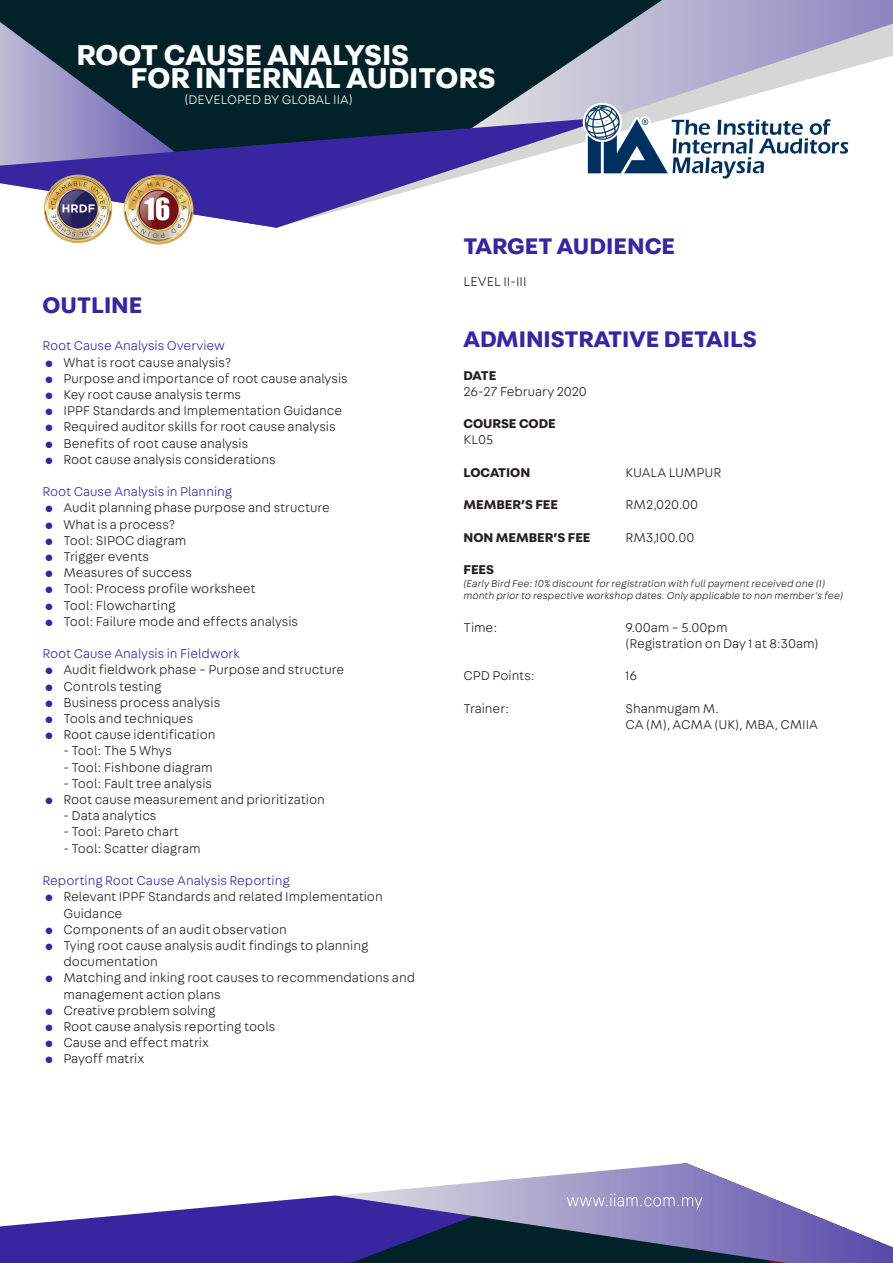
<style>
.page{position:relative;width:893px;height:1263px;background:#fff}
.page>*{position:absolute;margin:0;border:0;box-sizing:border-box;transform-origin:0 0}
.t1{font:700 30.45px "Fabriga";color:#fff}
.t2{font:28.05px "Impact";color:#fff}
.t3{font:700 24px "Fabriga";color:#3826a0}
.t4{font:300 13.5px/16.2px "Fabriga";color:#231f20}
.t5{font:300 13.5px "Fabriga";color:#3826a0}
.t6{font:700 13.5px "Fabriga";color:#231f20}
.t7{font:300 13.2px "Fabriga";color:#fff}
.t8{font:italic 300 10.5px/12.6px "Fabriga";color:#231f20}
.s1{color:#3826a0}
</style>
<div class="page">
<svg style="left:0;top:1195px;width:335px;height:68px"></svg>
<svg style="left:335px;top:1174px;width:232px;height:89px;background:#676c94"></svg>
<div style="left:0;top:0;width:468px;height:117px;background:#002228"></div>
<svg style="left:468px;top:0;width:425px;height:117px;background:#576a73"></svg>
<svg style="left:0;top:22px;width:277px;height:95px;background:#27404d"></svg>
<svg style="left:0;top:117px;width:558px;height:111px"></svg>
<svg style="left:558px;top:0;width:296px;height:179px"></svg>
<svg style="left:567px;top:1163px;width:326px;height:100px"></svg>
<img style="left:43px;top:177px;width:70px;height:67px">
<img style="left:122px;top:177px;width:73px;height:68px">
<p class="t1" style="left:77px;top:34px;width:334px">ROOT CAUSE ANALYSIS</p>
<p class="t1" style="left:131px;top:58px;width:367px">FOR INTERNAL AUDITORS</p>
<p class="t7" style="left:185px;top:92px;width:170px">(DEVELOPED BY GLOBAL IIA)</p>
<p class="t2" style="left:145px;top:187px;width:27px">16</p>
<p class="t3" style="left:43px;top:288px;width:101px">OUTLINE</p>
<p class="t5" style="left:43px;top:338px;width:184px">Root Cause Analysis Overview</p>
<p class="t4" style="left:43px;top:354px;width:190px"><span class="s1">•</span> What is root cause analysis?</p>
<p class="t4" style="left:43px;top:370px;width:307px"><span class="s1">•</span> Purpose and importance of root cause analysis</p>
<p class="t4" style="left:43px;top:386px;width:200px"><span class="s1">•</span> Key root cause analysis terms</p>
<p class="t4" style="left:43px;top:402px;width:301px"><span class="s1">•</span> IPPF Standards and Implementation Guidance</p>
<p class="t4" style="left:43px;top:418px;width:295px"><span class="s1">•</span> Required auditor skills for root cause analysis</p>
<p class="t4" style="left:43px;top:435px;width:207px"><span class="s1">•</span> Benefits of root cause analysis</p>
<p class="t4" style="left:43px;top:451px;width:235px"><span class="s1">•</span> Root cause analysis considerations</p>
<p class="t5" style="left:43px;top:483px;width:191px">Root Cause Analysis in Planning</p>
<p class="t4" style="left:43px;top:499px;width:289px"><span class="s1">•</span> Audit planning phase purpose and structure</p>
<p class="t4" style="left:43px;top:516px;width:134px"><span class="s1">•</span> What is a process?</p>
<p class="t4" style="left:43px;top:532px;width:145px"><span class="s1">•</span> Tool: SIPOC diagram</p>
<p class="t4" style="left:43px;top:548px;width:108px"><span class="s1">•</span> Trigger events</p>
<p class="t4" style="left:43px;top:564px;width:151px"><span class="s1">•</span> Measures of success</p>
<p class="t4" style="left:43px;top:580px;width:215px"><span class="s1">•</span> Tool: Process profile worksheet</p>
<p class="t4" style="left:43px;top:597px;width:135px"><span class="s1">•</span> Tool: Flowcharting</p>
<p class="t4" style="left:43px;top:613px;width:257px"><span class="s1">•</span> Tool: Failure mode and effects analysis</p>
<p class="t5" style="left:43px;top:645px;width:199px">Root Cause Analysis in Fieldwork</p>
<p class="t4" style="left:43px;top:661px;width:303px"><span class="s1">•</span> Audit fieldwork phase – Purpose and structure</p>
<p class="t4" style="left:43px;top:678px;width:121px"><span class="s1">•</span> Controls testing</p>
<p class="t4" style="left:43px;top:694px;width:179px"><span class="s1">•</span> Business process analysis</p>
<p class="t4" style="left:43px;top:710px;width:152px"><span class="s1">•</span> Tools and techniques</p>
<p class="t4" style="left:43px;top:726px;width:175px"><span class="s1">•</span> Root cause identification</p>
<p class="t4" style="left:64px;top:742px;width:110px">- Tool: The 5 Whys</p>
<p class="t4" style="left:64px;top:759px;width:151px">- Tool: Fishbone diagram</p>
<p class="t4" style="left:64px;top:775px;width:150px">- Tool: Fault tree analysis</p>
<p class="t4" style="left:43px;top:791px;width:284px"><span class="s1">•</span> Root cause measurement and prioritization</p>
<p class="t4" style="left:64px;top:807px;width:94px">- Data analytics</p>
<p class="t4" style="left:64px;top:823px;width:117px">- Tool: Pareto chart</p>
<p class="t4" style="left:64px;top:840px;width:139px">- Tool: Scatter diagram</p>
<p class="t5" style="left:43px;top:872px;width:249px">Reporting Root Cause Analysis Reporting</p>
<p class="t4" style="left:64px;top:888px;width:321px;text-indent:-21px"><span class="s1">•</span> Relevant IPPF Standards and related Implementation<br>Guidance</p>
<p class="t4" style="left:43px;top:921px;width:246px"><span class="s1">•</span> Components of an audit observation</p>
<p class="t4" style="left:64px;top:937px;width:307px;text-indent:-21px"><span class="s1">•</span> Tying root cause analysis audit findings to planning documentation</p>
<p class="t4" style="left:64px;top:969px;width:353px;text-indent:-21px"><span class="s1">•</span> Matching and inking root causes to recommendations and management action plans</p>
<p class="t4" style="left:43px;top:1002px;width:175px"><span class="s1">•</span> Creative problem solving</p>
<p class="t4" style="left:43px;top:1018px;width:234px"><span class="s1">•</span> Root cause analysis reporting tools</p>
<p class="t4" style="left:43px;top:1034px;width:168px"><span class="s1">•</span> Cause and effect matrix</p>
<p class="t4" style="left:43px;top:1050px;width:103px"><span class="s1">•</span> Payoff matrix</p>
<p class="t3" style="left:463px;top:229px;width:213px">TARGET AUDIENCE</p>
<p class="t4" style="left:463px;top:273px;width:65px">LEVEL II-III</p>
<p class="t3" style="left:463px;top:323px;width:295px">ADMINISTRATIVE DETAILS</p>
<p class="t6" style="left:463px;top:366px;width:34px">DATE</p>
<p class="t4" style="left:463px;top:383px;width:125px">26-27 February 2020</p>
<p class="t6" style="left:463px;top:415px;width:94px">COURSE CODE</p>
<p class="t4" style="left:463px;top:431px;width:31px">KL05</p>
<p class="t6" style="left:463px;top:463px;width:68px">LOCATION</p>
<p class="t4" style="left:625px;top:464px;width:98px">KUALA LUMPUR</p>
<p class="t6" style="left:463px;top:496px;width:96px">MEMBER’S FEE</p>
<p class="t4" style="left:625px;top:496px;width:74px">RM2,020.00</p>
<p class="t6" style="left:463px;top:528px;width:129px">NON MEMBER’S FEE</p>
<p class="t4" style="left:625px;top:529px;width:70px">RM3,100.00</p>
<p class="t6" style="left:463px;top:560px;width:32px">FEES</p>
<p class="t8" style="left:463px;top:576px;width:381px">(Early Bird Fee: 10% discount for registration with full payment received one (1) month prior to respective workshop dates. Only applicable to non member’s fee)</p>
<p class="t4" style="left:463px;top:619px;width:35px">Time:</p>
<p class="t4" style="left:625px;top:619px;width:103px">9.00am – 5.00pm</p>
<p class="t4" style="left:625px;top:635px;width:195px">(Registration on Day 1 at 8:30am)</p>
<p class="t4" style="left:463px;top:667px;width:73px">CPD Points:</p>
<p class="t4" style="left:625px;top:667px;width:13px">16</p>
<p class="t4" style="left:463px;top:700px;width:47px">Trainer:</p>
<p class="t4" style="left:625px;top:700px;width:95px">Shanmugam M.</p>
<p class="t4" style="left:625px;top:716px;width:194px">CA (M), ACMA (UK), MBA, CMIIA</p>
</div>
